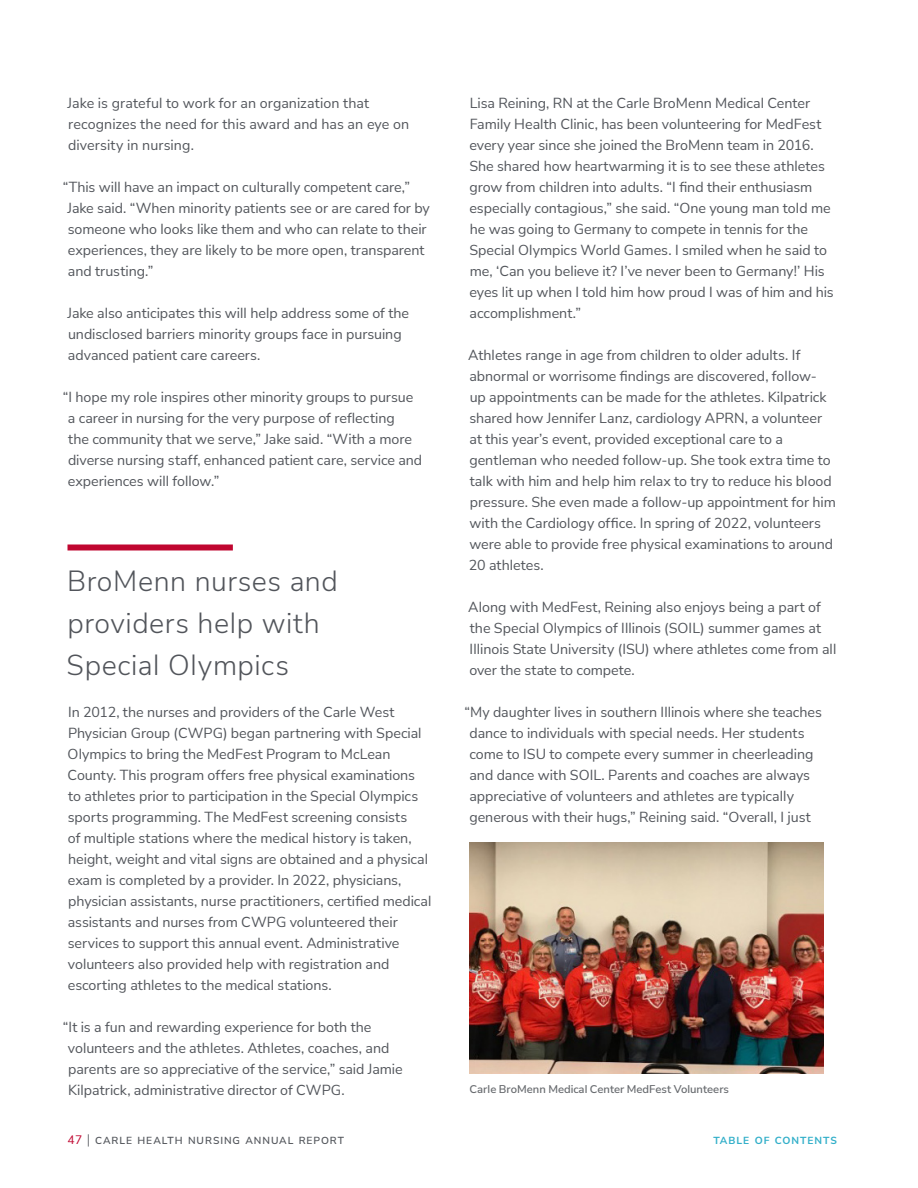
<style>
.page{position:relative;width:918px;height:1188px;background:#fff}
.page>*{position:absolute;margin:0;border:0;box-sizing:border-box;transform-origin:0 0}
.t1{font:300 28.5px/42px "Nunito Sans";letter-spacing:.02em;color:#52555b}
.t2{font:14.25px/21px "Nunito Sans";color:#52555b}
.t3{font:600 11.25px "Nunito Sans";color:#686b6f}
.t4{font:600 10.2px "Nunito Sans";letter-spacing:.095em;color:#52555b}
.t5{font:700 10.2px "Nunito Sans";letter-spacing:.095em;color:#32afc9}
.s1{font-weight:400;font-size:12px;color:#c00630}
.s2{font-weight:300;font-size:13.5px}
</style>
<div class="page">
<div style="left:68px;top:544px;width:165px;height:6px;background:#c00630"></div>
<img style="left:469px;top:843px;width:355px;height:231px">
<p class="t2" style="left:68px;top:92px;width:343px">Jake is grateful to work for an organization that recognizes the need for this award and has an eye on diversity in nursing.</p>
<p class="t2" style="left:68px;top:176px;width:364px;text-indent:-5px">“This will have an impact on culturally competent care,” Jake said. “When minority patients see or are cared for by someone who looks like them and who can relate to their experiences, they are likely to be more open, transparent and trusting.”</p>
<p class="t2" style="left:68px;top:302px;width:343px">Jake also anticipates this will help address some of the undisclosed barriers minority groups face in pursuing advanced patient care careers.</p>
<p class="t2" style="left:68px;top:386px;width:356px;text-indent:-5px">“I hope my role inspires other minority groups to pursue a career in nursing for the very purpose of reflecting<br>the community that we serve,” Jake said. “With a more diverse nursing staff, enhanced patient care, service and experiences will follow.”</p>
<h1 class="t1" style="left:67px;top:559px;width:273px">BroMenn nurses and providers help with<br>Special Olympics</h1>
<p class="t2" style="left:68px;top:701px;width:365px">In 2012, the nurses and providers of the Carle West Physician Group (CWPG) began partnering with Special Olympics to bring the MedFest Program to McLean County. This program offers free physical examinations to athletes prior to participation in the Special Olympics sports programming. The MedFest screening consists<br>of multiple stations where the medical history is taken, height, weight and vital signs are obtained and a physical exam is completed by a provider. In 2022, physicians, physician assistants, nurse practitioners, certified medical assistants and nurses from CWPG volunteered their services to support this annual event. Administrative volunteers also provided help with registration and escorting athletes to the medical stations.</p>
<p class="t2" style="left:68px;top:1016px;width:336px;text-indent:-5px">“It is a fun and rewarding experience for both the volunteers and the athletes. Athletes, coaches, and parents are so appreciative of the service,” said Jamie Kilpatrick, administrative director of CWPG.</p>
<p class="t2" style="left:469px;top:92px;width:366px">Lisa Reining, RN at the Carle BroMenn Medical Center Family Health Clinic, has been volunteering for MedFest every year since she joined the BroMenn team in 2016.<br>She shared how heartwarming it is to see these athletes grow from children into adults. “I find their enthusiasm especially contagious,” she said. “One young man told me he was going to Germany to compete in tennis for the Special Olympics World Games. I smiled when he said to me, ‘Can you believe it? I’ve never been to Germany!’ His eyes lit up when I told him how proud I was of him and his accomplishment.”</p>
<p class="t2" style="left:468px;top:344px;width:369px">Athletes range in age from children to older adults. If abnormal or worrisome findings are discovered, follow-<br>up appointments can be made for the athletes. Kilpatrick shared how Jennifer Lanz, cardiology APRN, a volunteer at this year’s event, provided exceptional care to a gentleman who needed follow-up. She took extra time to talk with him and help him relax to try to reduce his blood pressure. She even made a follow-up appointment for him with the Cardiology office. In spring of 2022, volunteers were able to provide free physical examinations to around 20 athletes.</p>
<p class="t2" style="left:468px;top:596px;width:370px">Along with MedFest, Reining also enjoys being a part of the Special Olympics of Illinois (SOIL) summer games at Illinois State University (ISU) where athletes come from all over the state to compete.</p>
<p class="t2" style="left:469px;top:701px;width:354px;text-indent:-5px">“My daughter lives in southern Illinois where she teaches dance to individuals with special needs. Her students come to ISU to compete every summer in cheerleading and dance with SOIL. Parents and coaches are always appreciative of volunteers and athletes are typically generous with their hugs,” Reining said. “Overall, I just</p>
<p class="t3" style="left:470px;top:1082px;width:261px">Carle BroMenn Medical Center MedFest Volunteers</p>
<p class="t4" style="left:68px;top:1134px;width:278px"><span class="s1">47</span> <span class="s2">|</span> CARLE HEALTH NURSING ANNUAL REPORT</p>
<p class="t5" style="left:713px;top:1134px;width:125px">TABLE OF CONTENTS</p>
</div>
